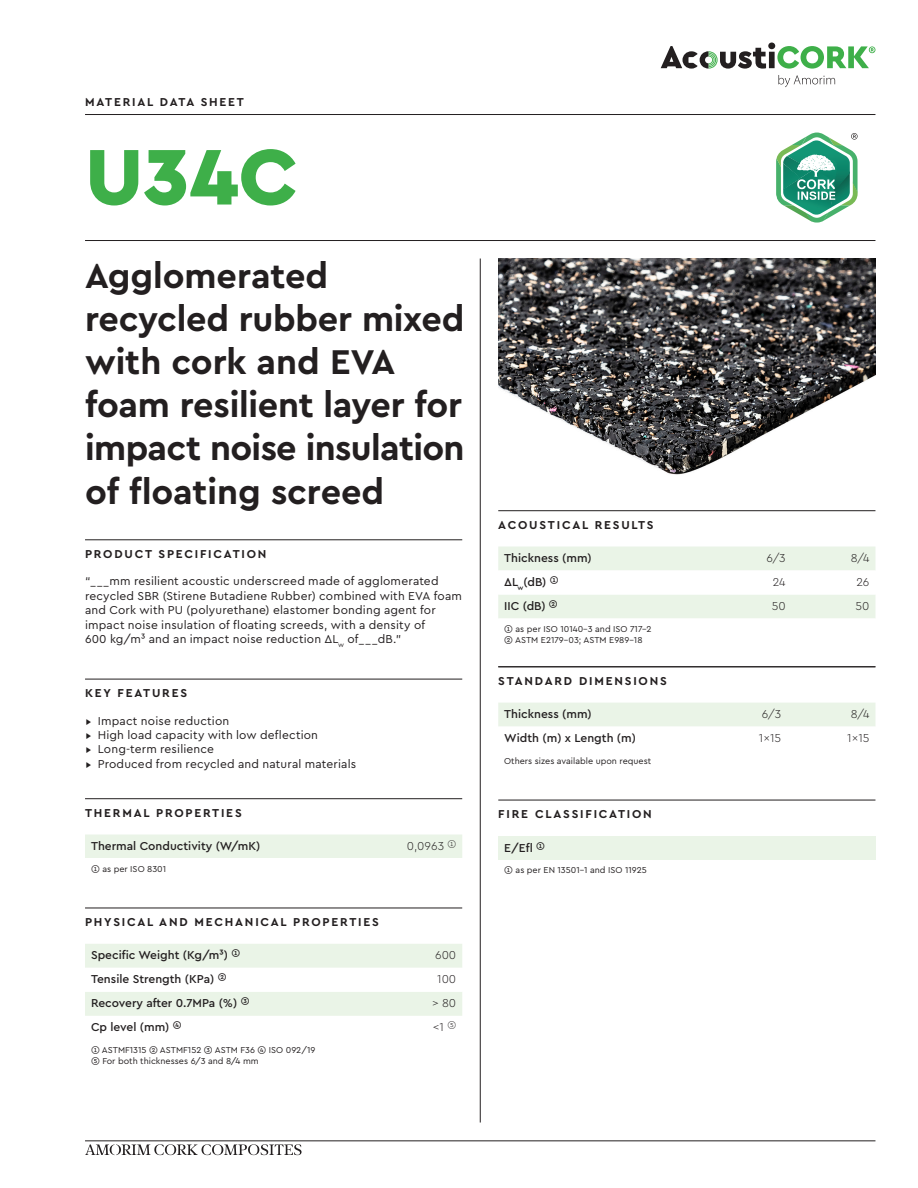
<style>
.page{position:relative;width:918px;height:1188px;background:#fff}
.page>*{position:absolute;margin:0;border:0;box-sizing:border-box;transform-origin:0 0}
.t1{font:900 82.5px "Cera Pro";color:#3eaf49}
.t2{font:700 36px/43.2px "Cera Pro";letter-spacing:-.005em;color:#231f20}
.Cera_-_Texto_bullets{font:12px/14.4px "Cera Pro";letter-spacing:.015em;color:#231f20}
.t3{font:500 12px "Cera Pro";color:#231f20}
.Cera_-_Títulos{font:700 12px "Cera Pro";letter-spacing:.15em;color:#231f20}
.t4{font:300 12px "Cera Pro";color:#231f20}
.Cera_-_Legenda_6pt{font:9px/10.8px "Cera Pro";color:#231f20}
</style>
<div class="page">
<hr style="left:85px;top:1141px;width:790px;height:1px;background:#231f20">
<svg style="left:85px;top:1144px;width:217px;height:11px"></svg>
<svg style="left:778px;top:75px;width:57px;height:12px"></svg>
<svg style="left:661px;top:43px;width:214px;height:26px"></svg>
<img style="left:498px;top:259px;width:377px;height:216px">
<hr style="left:480px;top:259px;width:1px;height:864px;background:#231f20">
<hr style="left:85px;top:540px;width:377px;height:1px;background:#231f20">
<hr style="left:85px;top:679px;width:377px;height:1px;background:#231f20">
<div style="left:85px;top:835px;width:377px;height:23px;background:#eaf4e7"></div>
<hr style="left:85px;top:798px;width:377px;height:1px;background:#231f20">
<div style="left:498px;top:703px;width:377px;height:23px;background:#eaf4e7"></div>
<hr style="left:498px;top:667px;width:377px;height:1px;background:#231f20">
<hr style="left:85px;top:908px;width:377px;height:1px;background:#231f20">
<svg style="left:85px;top:944px;width:377px;height:72px"></svg>
<div style="left:498px;top:836px;width:377px;height:24px;background:#eaf4e7"></div>
<hr style="left:498px;top:800px;width:377px;height:1px;background:#231f20">
<svg style="left:498px;top:547px;width:377px;height:71px"></svg>
<hr style="left:498px;top:510px;width:377px;height:1px;background:#231f20">
<hr style="left:85px;top:114px;width:790px;height:1px;background:#231f20">
<hr style="left:85px;top:240px;width:790px;height:1px;background:#231f20">
<svg style="left:776px;top:133px;width:82px;height:90px"></svg>
<p class="Cera_-_Títulos" style="left:85px;top:94px;width:160px">MATERIAL DATA SHEET</p>
<p class="t1" style="left:85px;top:122px;width:215px">U34C</p>
<p class="t2" style="left:85px;top:252px;width:381px">Agglomerated recycled rubber mixed with cork and EVA foam resilient layer for impact noise insulation of floating screed</p>
<p class="Cera_-_Títulos" style="left:85px;top:546px;width:183px">PRODUCT SPECIFICATION</p>
<p class="Cera_-_Texto_bullets" style="left:85px;top:574px;width:379px">“___mm resilient acoustic underscreed made of agglomerated recycled SBR (Stirene Butadiene Rubber) combined with EVA foam and Cork with PU (polyurethane) elastomer bonding agent for impact noise insulation of floating screeds, with a density of<br>600 kg/m³ and an impact noise reduction ΔL<sub>w</sub> of___dB.”</p>
<p class="Cera_-_Títulos" style="left:85px;top:685px;width:104px">KEY FEATURES</p>
<p class="Cera_-_Texto_bullets" style="left:85px;top:713px;width:146px">▸ Impact noise reduction</p>
<p class="Cera_-_Texto_bullets" style="left:85px;top:727px;width:235px">▸ High load capacity with low deflection</p>
<p class="Cera_-_Texto_bullets" style="left:85px;top:742px;width:131px">▸ Long-term resilience</p>
<p class="Cera_-_Texto_bullets" style="left:85px;top:756px;width:273px">▸ Produced from recycled and natural materials</p>
<p class="Cera_-_Títulos" style="left:85px;top:805px;width:158px">THERMAL PROPERTIES</p>
<p class="t3" style="left:91px;top:838px;width:171px">Thermal Conductivity (W/mK)</p>
<p class="t4" style="left:407px;top:838px;width:51px">0,0963 <sup>➀</sup></p>
<p class="Cera_-_Legenda_6pt" style="left:91px;top:863px;width:77px">➀ as per ISO 8301</p>
<p class="Cera_-_Títulos" style="left:85px;top:914px;width:295px">PHYSICAL AND MECHANICAL PROPERTIES</p>
<p class="t3" style="left:91px;top:947px;width:151px">Specific Weight (Kg/m³) <sup>➀</sup></p>
<p class="t4" style="left:435px;top:947px;width:23px">600</p>
<p class="t3" style="left:91px;top:971px;width:137px">Tensile Strength (KPa) <sup>➁</sup></p>
<p class="t4" style="left:437px;top:971px;width:21px">100</p>
<p class="t3" style="left:91px;top:995px;width:160px">Recovery after 0.7MPa (%) <sup>➂</sup></p>
<p class="t4" style="left:432px;top:995px;width:26px">&gt; 80</p>
<p class="t3" style="left:91px;top:1019px;width:92px">Cp level (mm) <sup>➃</sup></p>
<p class="t4" style="left:433px;top:1019px;width:25px">&lt;1 <sup>➄</sup></p>
<p class="Cera_-_Legenda_6pt" style="left:91px;top:1044px;width:226px">➀ ASTMF1315 ➁ ASTMF152 ➂ ASTM F36 ➃ ISO 092/19<br>➄ For both thicknesses 6/3 and 8/4 mm</p>
<p class="Cera_-_Títulos" style="left:498px;top:517px;width:157px">ACOUSTICAL RESULTS</p>
<p class="t3" style="left:504px;top:550px;width:89px">Thickness (mm)</p>
<p class="t4" style="left:766px;top:550px;width:21px">6/3</p>
<p class="t4" style="left:851px;top:550px;width:20px">8/4</p>
<p class="t3" style="left:504px;top:574px;width:56px">ΔL<sub>w</sub>(dB) <sup>➀</sup></p>
<p class="t4" style="left:773px;top:574px;width:14px">24</p>
<p class="t4" style="left:856px;top:574px;width:15px">26</p>
<p class="t3" style="left:504px;top:598px;width:55px">IIC (dB) <sup>➁</sup></p>
<p class="t4" style="left:772px;top:598px;width:15px">50</p>
<p class="t4" style="left:856px;top:598px;width:15px">50</p>
<p class="Cera_-_Legenda_6pt" style="left:504px;top:623px;width:149px">➀ as per ISO 10140-3 and ISO 717-2</p>
<p class="Cera_-_Legenda_6pt" style="left:504px;top:634px;width:140px">➁ ASTM E2179-03; ASTM E989-18</p>
<p class="Cera_-_Títulos" style="left:498px;top:673px;width:170px">STANDARD DIMENSIONS</p>
<p class="t3" style="left:504px;top:706px;width:89px">Thickness (mm)</p>
<p class="t4" style="left:762px;top:706px;width:21px">6/3</p>
<p class="t4" style="left:851px;top:706px;width:20px">8/4</p>
<p class="t3" style="left:504px;top:730px;width:133px">Width (m) x Length (m)</p>
<p class="t4" style="left:759px;top:730px;width:24px">1x15</p>
<p class="t4" style="left:847px;top:730px;width:24px">1x15</p>
<p class="Cera_-_Legenda_6pt" style="left:504px;top:755px;width:148px">Others sizes available upon request</p>
<p class="Cera_-_Títulos" style="left:498px;top:806px;width:155px">FIRE CLASSIFICATION</p>
<p class="t3" style="left:504px;top:840px;width:42px">E/Efl <sup>➀</sup></p>
<p class="Cera_-_Legenda_6pt" style="left:504px;top:864px;width:144px">➀ as per EN 13501-1 and ISO 11925</p>
</div>
